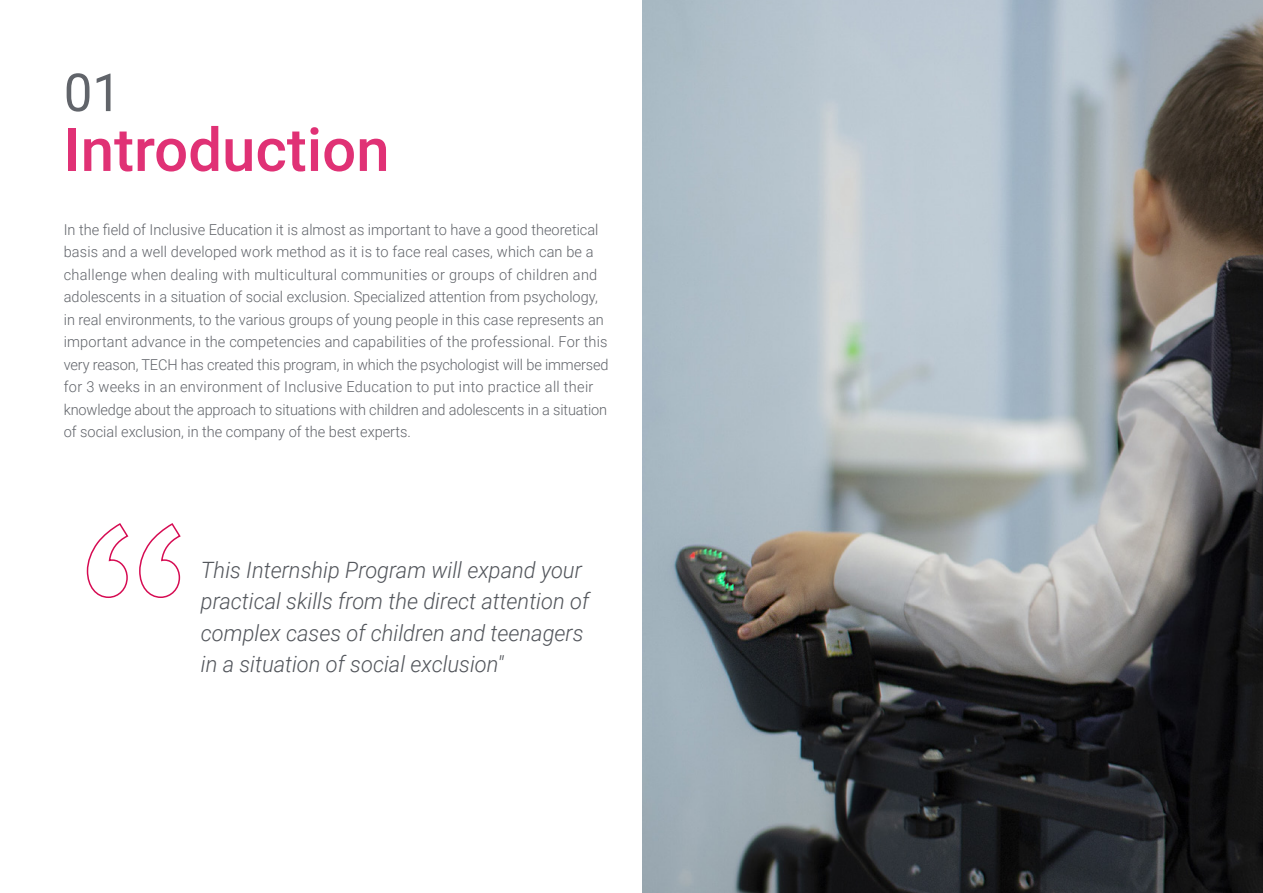
<style>
.page{position:relative;width:1263px;height:893px;background:#fff}
.page>*{position:absolute;margin:0;border:0;box-sizing:border-box;transform-origin:0 0}
.t1{font:500 60px "Roboto";color:#e03175}
.t2{font:52.5px "Roboto";color:#61646a}
.t3{font:italic 300 22.5px/31.5px "Roboto";color:#52555b}
.t4{font:300 15px/22.5px "Roboto";color:#61646a}
</style>
<div class="page">
<svg style="left:86px;top:523px;width:95px;height:75px"></svg>
<img style="left:642px;top:0;width:621px;height:893px">
<h2 class="t2" style="left:64px;top:56px;width:59px">01</h2>
<h1 class="t1" style="left:64px;top:108px;width:327px">Introduction</h1>
<p class="t4" style="left:64px;top:217px;width:546px">In the field of Inclusive Education it is almost as important to have a good theoretical basis and a well developed work method as it is to face real cases, which can be a challenge when dealing with multicultural communities or groups of children and adolescents in a situation of social exclusion. Specialized attention from psychology, in real environments, to the various groups of young people in this case represents an important advance in the competencies and capabilities of the professional. For this very reason, TECH has created this program, in which the psychologist will be immersed for 3 weeks in an environment of Inclusive Education to put into practice all their knowledge about the approach to situations with children and adolescents in a situation of social exclusion, in the company of the best experts.</p>
<h3 class="t3" style="left:201px;top:553px;width:390px">This Internship Program will expand your practical skills from the direct attention of complex cases of children and teenagers in a situation of social exclusion"</h3>
</div>
